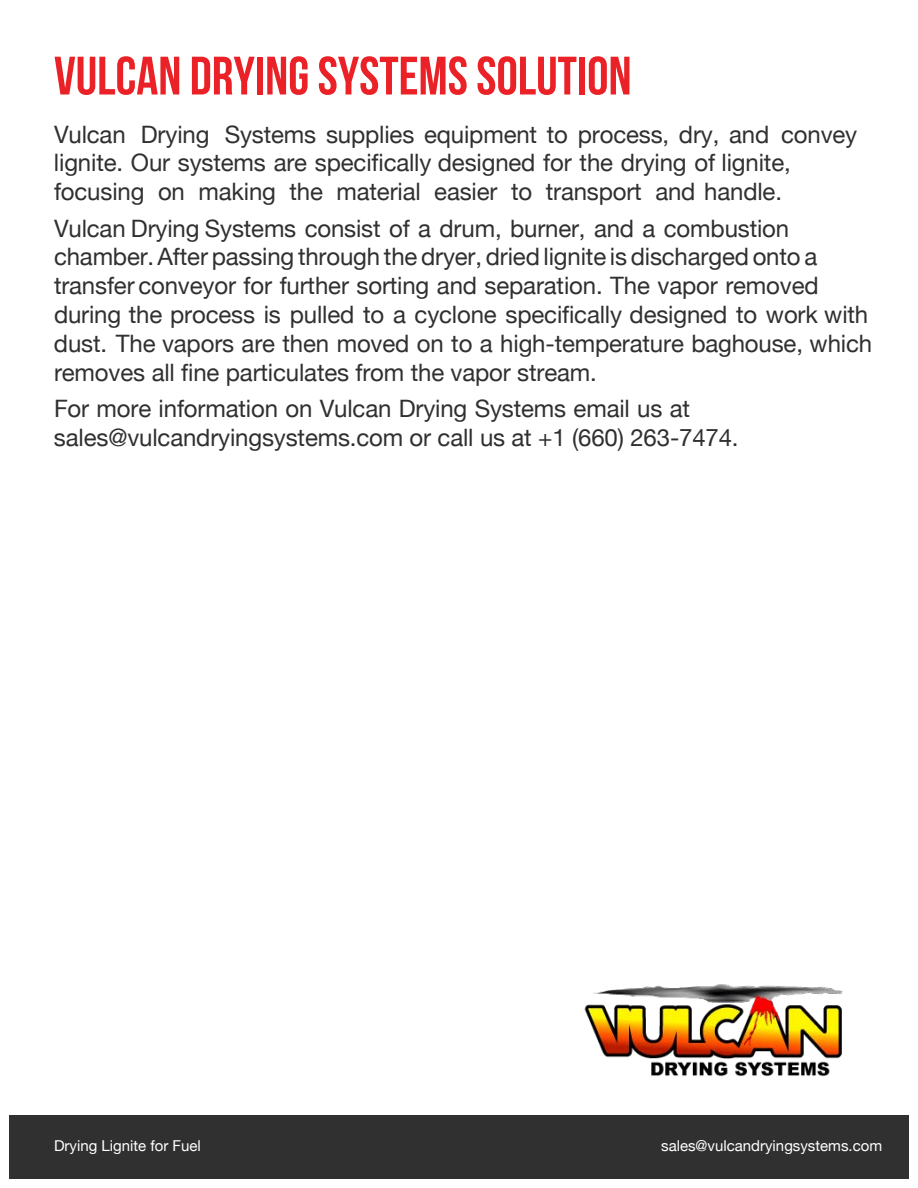
<style>
.page{position:relative;width:918px;height:1188px;background:#fff}
.page>*{position:absolute;margin:0;border:0;box-sizing:border-box;transform-origin:0 0}
.No_Spacing{font:54px "Bebas Neue";color:#ea2227}
.No_Spacing-2{font:24px/28.8px "Helvetica Neue";letter-spacing:-.005em;color:#303030}
.No_Spacing-3{font:15px "Helvetica Neue";color:#fff}
</style>
<div class="page">
<div style="left:9px;top:1116px;width:900px;height:63px;background:#303030"></div>
<img style="left:584px;top:984px;width:259px;height:92px">
<p class="No_Spacing" style="left:54px;top:46px;width:579px">VULCAN DRYING SYSTEMS SOLUTION</p>
<p class="No_Spacing-2" style="left:54px;top:119px;width:805px">Vulcan Drying Systems supplies equipment to process, dry, and convey lignite. Our systems are specifically designed for the drying of lignite, focusing on making the material easier to transport and handle.</p>
<p class="No_Spacing-2" style="left:54px;top:213px;width:820px">Vulcan Drying Systems consist of a drum, burner, and a combustion chamber. After passing through the dryer, dried lignite is discharged onto a transfer conveyor for further sorting and separation. The vapor removed during the process is pulled to a cyclone specifically designed to work with dust. The vapors are then moved on to a high-temperature baghouse, which removes all fine particulates from the vapor stream.</p>
<p class="No_Spacing-2" style="left:54px;top:394px;width:686px">For more information on Vulcan Drying Systems email us at sales@vulcandryingsystems.com or call us at +1 (660) 263-7474.</p>
<p class="No_Spacing-3" style="left:54px;top:1137px;width:148px">Drying Lignite for Fuel</p>
<p class="No_Spacing-3" style="left:661px;top:1137px;width:222px">sales@vulcandryingsystems.com</p>
</div>
